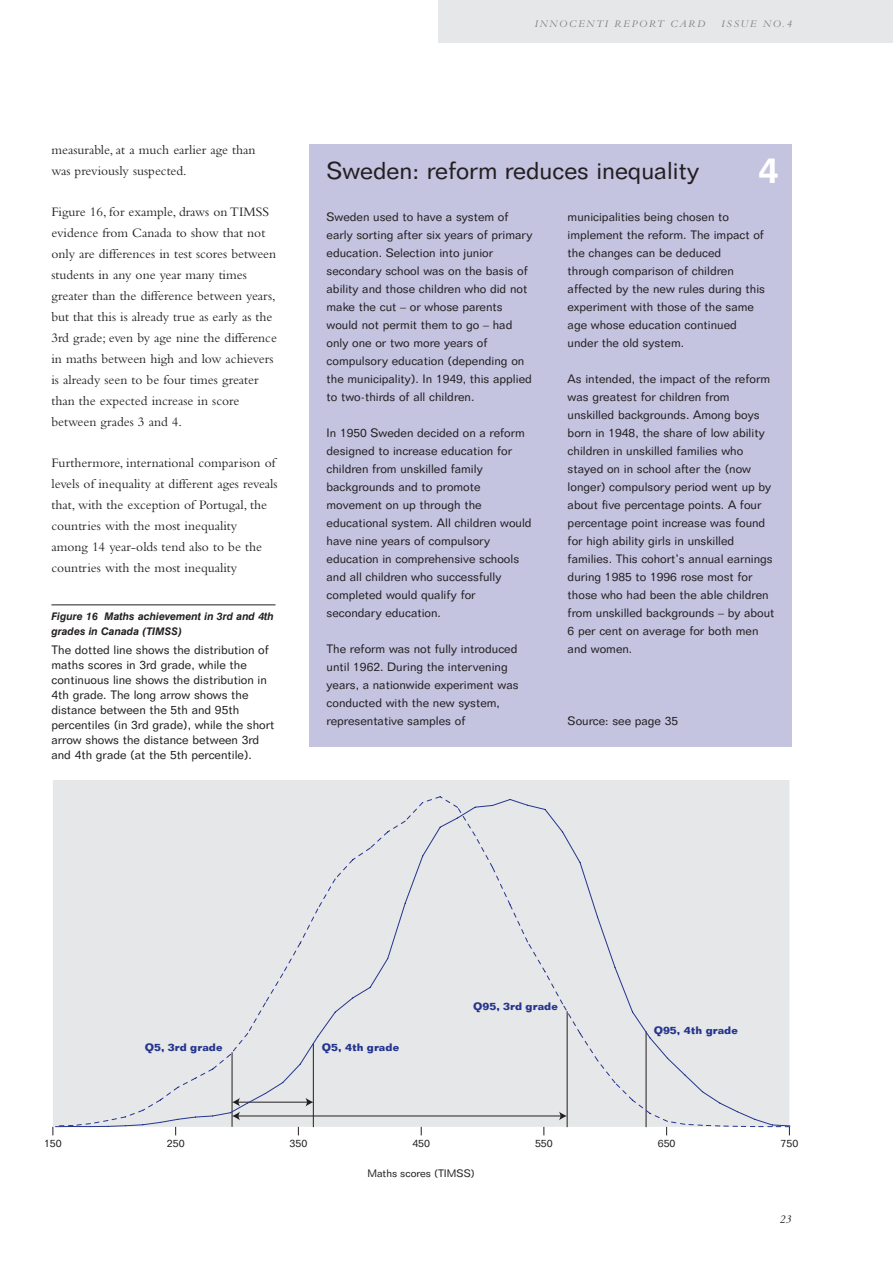
<style>
.page{position:relative;width:893px;height:1262px;background:#fff}
.page>*{position:absolute;margin:0;border:0;box-sizing:border-box;transform-origin:0 0}
.t1{font:700 36px "Swiss 721 BT";color:#fff}
.t2{font:24px "Folio BT";color:#231f20}
.t3{font:13.5px/20.9px "Bembo";color:#231f20}
.t4{font:12px/18px "Folio BT";color:#231f20}
.t5{font:italic 12px "Bembo";color:#231f20}
.t6{font:700 10.65px "Folio BT";color:#25358e}
.t7{font:10.65px "Folio BT";color:#231f20}
.t8{font:italic 700 10.5px/15px "Swiss 721 BT";color:#231f20}
.t9{font:italic 10.5px "Bembo";letter-spacing:.155em;color:#808285}
</style>
<div class="page">
<div style="left:438px;top:0;width:454px;height:43px;background:#e6e7e8"></div>
<hr style="left:51px;top:604px;width:224px;height:1px;background:#231f20">
<div style="left:53px;top:780px;width:736px;height:346px;background:#e6e7e8"></div>
<div style="left:55px;top:795px;width:735px;height:332px;background:#e6e7e8"></div>
<div style="left:309px;top:145px;width:482px;height:601px;background:#c4c3e0"></div>
<p class="t3" style="left:51px;top:140px;width:205px">measurable, at a much earlier age than was previously suspected.</p>
<p class="t3" style="left:51px;top:203px;width:227px">Figure 16, for example, draws on TIMSS evidence from Canada to show that not only are differences in test scores between students in any one year many times greater than the difference between years, but that this is already true as early as the 3rd grade; even by age nine the difference in maths between high and low achievers is already seen to be four times greater than the expected increase in score between grades 3 and 4.</p>
<p class="t3" style="left:51px;top:454px;width:227px">Furthermore, international comparison of levels of inequality at different ages reveals that, with the exception of Portugal, the countries with the most inequality<br>among 14 year-olds tend also to be the countries with the most inequality</p>
<p class="t8" style="left:51px;top:610px;width:224px">Figure 16 Maths achievement in 3rd and 4th grades in Canada (TIMSS)</p>
<p class="t4" style="left:51px;top:643px;width:224px;line-height:15px">The dotted line shows the distribution of maths scores in 3rd grade, while the continuous line shows the distribution in 4th grade. The long arrow shows the distance between the 5th and 95th percentiles (in 3rd grade), while the short arrow shows the distance between 3rd and 4th grade (at the 5th percentile).</p>
<p class="t9" style="left:534px;top:20px;width:172px">INNOCENTI REPORT CARD</p>
<p class="t9" style="left:721px;top:20px;width:72px">ISSUE NO.4</p>
<h2 class="t2" style="left:326px;top:162px;width:374px">Sweden: reform reduces inequality</h2>
<h1 class="t1" style="left:758px;top:157px;width:22px">4</h1>
<p class="t4" style="left:326px;top:209px;width:207px">Sweden used to have a system of early sorting after six years of primary education. Selection into junior secondary school was on the basis of ability and those children who did not make the cut – or whose parents would not permit them to go – had only one or two more years of compulsory education (depending on the municipality). In 1949, this applied to two-thirds of all children.</p>
<p class="t4" style="left:326px;top:425px;width:206px">In 1950 Sweden decided on a reform designed to increase education for children from unskilled family backgrounds and to promote movement on up through the educational system. All children would have nine years of compulsory education in comprehensive schools and all children who successfully completed would qualify for secondary education.</p>
<p class="t4" style="left:326px;top:641px;width:193px">The reform was not fully introduced until 1962. During the intervening years, a nationwide experiment was conducted with the new system, representative samples of</p>
<p class="t4" style="left:567px;top:209px;width:199px">municipalities being chosen to implement the reform. The impact of the changes can be deduced through comparison of children affected by the new rules during this experiment with those of the same age whose education continued under the old system.</p>
<p class="t4" style="left:567px;top:371px;width:208px">As intended, the impact of the reform was greatest for children from unskilled backgrounds. Among boys born in 1948, the share of low ability children in unskilled families who stayed on in school after the (now longer) compulsory period went up by about five percentage points. A four percentage point increase was found for high ability girls in unskilled families. This cohort’s annual earnings during 1985 to 1996 rose most for those who had been the able children from unskilled backgrounds – by about 6 per cent on average for both men and women.</p>
<p class="t4" style="left:567px;top:713px;width:112px">Source: see page 35</p>
<p class="t6" style="left:473px;top:1002px;width:86px">Q95, 3rd grade</p>
<p class="t6" style="left:653px;top:1026px;width:86px">Q95, 4th grade</p>
<p class="t6" style="left:145px;top:1043px;width:79px">Q5, 3rd grade</p>
<p class="t6" style="left:322px;top:1043px;width:79px">Q5, 4th grade</p>
<p class="t7" style="left:44px;top:1139px;width:19px">150</p>
<p class="t7" style="left:167px;top:1139px;width:19px">250</p>
<p class="t7" style="left:289px;top:1139px;width:19px">350</p>
<p class="t7" style="left:412px;top:1139px;width:19px">450</p>
<p class="t7" style="left:535px;top:1139px;width:19px">550</p>
<p class="t7" style="left:657px;top:1139px;width:19px">650</p>
<p class="t7" style="left:780px;top:1139px;width:19px">750</p>
<p class="t7" style="left:367px;top:1169px;width:109px">Maths scores (TIMSS)</p>
<p class="t5" style="left:779px;top:1215px;width:14px">23</p>
</div>
